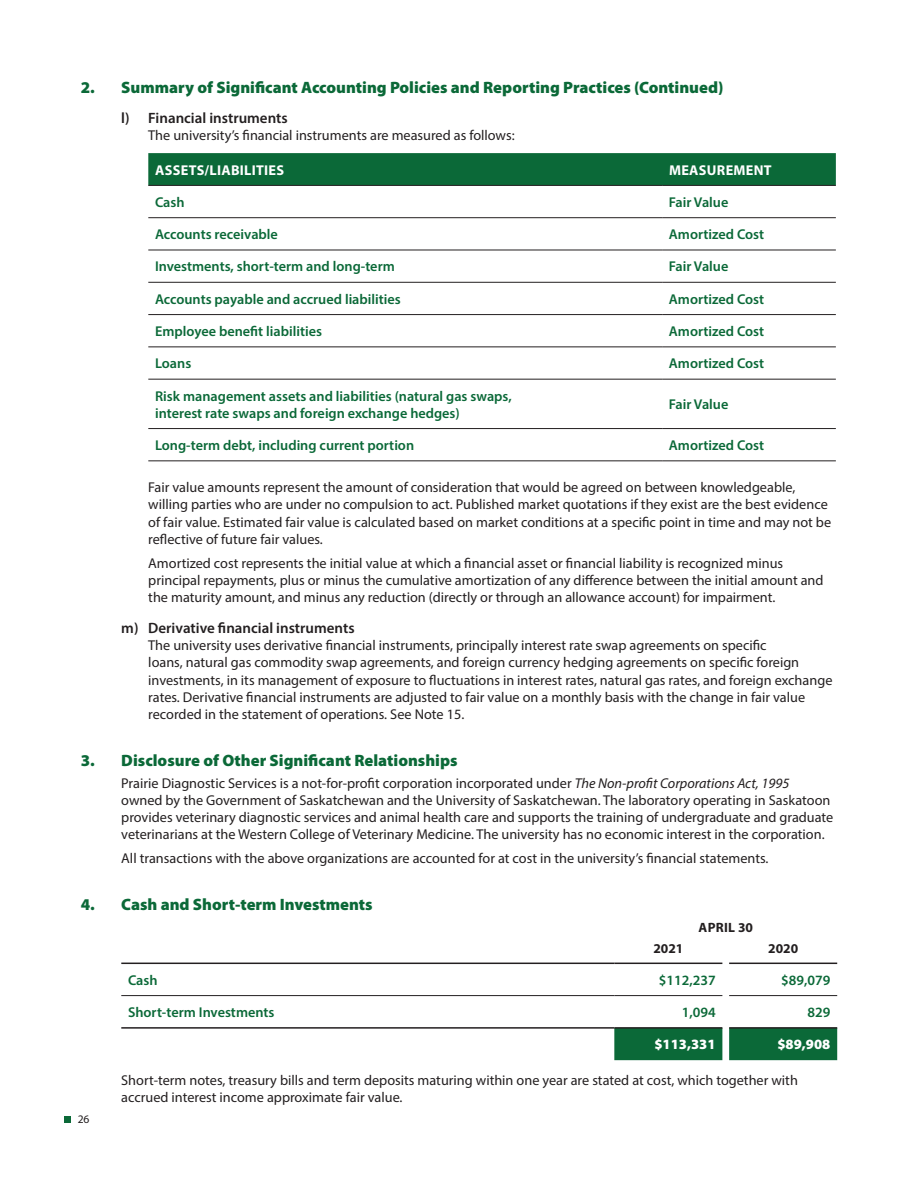
<style>
.page{position:relative;width:918px;height:1188px;background:#fff}
.page>*{position:absolute;margin:0;border:0;box-sizing:border-box;transform-origin:0 0}
.Financial_Statement{font:900 16.5px "Myriad Pro";color:#0b6938}
.Financial_Statement-2{font:600 15px "Myriad Pro";color:#231f20}
.Financial_Statement-3{font:14.25px/17.1px "Myriad Pro";color:#231f20}
.Chart_Text{font:600 14.25px/17.1px "Myriad Pro";color:#0b6938}
.Chart_Heading{font:700 14.25px "Myriad Pro";letter-spacing:.02em;color:#fff}
.Chart_Totals{font:900 14.25px "Myriad Pro";color:#fff}
.Chart_Heading-2{font:700 13.5px "Myriad Pro";color:#231f20}
.t1{font:11.55px "Myriad Pro";color:#231f20}
.s1{font-style:italic}
</style>
<div class="page">
<div style="left:64px;top:1115px;width:7px;height:7px;background:#0b6938"></div>
<div style="left:148px;top:153px;width:687px;height:32px;background:#0b6938"></div>
<hr style="left:148px;top:250px;width:514px;height:1px;background:#231f20">
<hr style="left:662px;top:250px;width:173px;height:1px;background:#231f20">
<hr style="left:148px;top:282px;width:514px;height:1px;background:#231f20">
<hr style="left:662px;top:282px;width:173px;height:1px;background:#231f20">
<hr style="left:148px;top:314px;width:514px;height:1px;background:#231f20">
<hr style="left:662px;top:314px;width:173px;height:1px;background:#231f20">
<hr style="left:148px;top:347px;width:514px;height:1px;background:#231f20">
<hr style="left:662px;top:347px;width:173px;height:1px;background:#231f20">
<hr style="left:148px;top:379px;width:514px;height:1px;background:#231f20">
<hr style="left:662px;top:379px;width:173px;height:1px;background:#231f20">
<hr style="left:148px;top:428px;width:514px;height:1px;background:#231f20">
<hr style="left:662px;top:428px;width:173px;height:1px;background:#231f20">
<hr style="left:148px;top:461px;width:514px;height:1px;background:#231f20">
<hr style="left:662px;top:461px;width:173px;height:1px;background:#231f20">
<hr style="left:148px;top:185px;width:514px;height:1px;background:#231f20">
<hr style="left:662px;top:185px;width:173px;height:1px;background:#231f20">
<hr style="left:148px;top:217px;width:514px;height:1px;background:#231f20">
<hr style="left:662px;top:217px;width:173px;height:1px;background:#231f20">
<svg style="left:614px;top:1028px;width:223px;height:32px;background:#136c3d"></svg>
<hr style="left:121px;top:995px;width:493px;height:1px;background:#231f20">
<hr style="left:614px;top:995px;width:108px;height:1px;background:#231f20">
<hr style="left:729px;top:995px;width:108px;height:1px;background:#231f20">
<hr style="left:121px;top:962px;width:493px;height:2px;background:#231f20">
<hr style="left:614px;top:962px;width:108px;height:2px;background:#231f20">
<hr style="left:729px;top:962px;width:108px;height:2px;background:#231f20">
<hr style="left:121px;top:1027px;width:493px;height:1px;background:#231f20">
<hr style="left:614px;top:1027px;width:108px;height:1px;background:#231f20">
<hr style="left:729px;top:1027px;width:108px;height:1px;background:#231f20">
<p class="Financial_Statement" style="left:81px;top:77px;width:644px">2. Summary of Significant Accounting Policies and Reporting Practices (Continued)</p>
<p class="Financial_Statement-2" style="left:121px;top:109px;width:168px">l) Financial instruments</p>
<p class="Financial_Statement-3" style="left:148px;top:127px;width:368px">The university’s financial instruments are measured as follows:</p>
<p class="Chart_Heading" style="left:155px;top:160px;width:130px">ASSETS/LIABILITIES</p>
<p class="Chart_Heading" style="left:669px;top:160px;width:104px">MEASUREMENT</p>
<p class="Chart_Text" style="left:155px;top:193px;width:31px">Cash</p>
<p class="Chart_Text" style="left:669px;top:193px;width:61px">Fair Value</p>
<p class="Chart_Text" style="left:155px;top:225px;width:124px">Accounts receivable</p>
<p class="Chart_Text" style="left:669px;top:225px;width:97px">Amortized Cost</p>
<p class="Chart_Text" style="left:155px;top:258px;width:241px">Investments, short-term and long-term</p>
<p class="Chart_Text" style="left:669px;top:258px;width:61px">Fair Value</p>
<p class="Chart_Text" style="left:155px;top:290px;width:247px">Accounts payable and accrued liabilities</p>
<p class="Chart_Text" style="left:669px;top:290px;width:97px">Amortized Cost</p>
<p class="Chart_Text" style="left:155px;top:322px;width:168px">Employee benefit liabilities</p>
<p class="Chart_Text" style="left:669px;top:322px;width:97px">Amortized Cost</p>
<p class="Chart_Text" style="left:155px;top:355px;width:38px">Loans</p>
<p class="Chart_Text" style="left:669px;top:355px;width:97px">Amortized Cost</p>
<p class="Chart_Text" style="left:155px;top:387px;width:358px">Risk management assets and liabilities (natural gas swaps, interest rate swaps and foreign exchange hedges)</p>
<p class="Chart_Text" style="left:669px;top:395px;width:61px">Fair Value</p>
<p class="Chart_Text" style="left:155px;top:436px;width:260px">Long-term debt, including current portion</p>
<p class="Chart_Text" style="left:669px;top:436px;width:97px">Amortized Cost</p>
<p class="Financial_Statement-3" style="left:148px;top:479px;width:684px">Fair value amounts represent the amount of consideration that would be agreed on between knowledgeable, willing parties who are under no compulsion to act. Published market quotations if they exist are the best evidence of fair value. Estimated fair value is calculated based on market conditions at a specific point in time and may not be reflective of future fair values.</p>
<p class="Financial_Statement-3" style="left:148px;top:554px;width:676px">Amortized cost represents the initial value at which a financial asset or financial liability is recognized minus principal repayments, plus or minus the cumulative amortization of any difference between the initial amount and the maturity amount, and minus any reduction (directly or through an allowance account) for impairment.</p>
<p class="Financial_Statement-2" style="left:121px;top:619px;width:235px">m) Derivative financial instruments</p>
<p class="Financial_Statement-3" style="left:148px;top:637px;width:685px">The university uses derivative financial instruments, principally interest rate swap agreements on specific<br>loans, natural gas commodity swap agreements, and foreign currency hedging agreements on specific foreign investments, in its management of exposure to fluctuations in interest rates, natural gas rates, and foreign exchange rates. Derivative financial instruments are adjusted to fair value on a monthly basis with the change in fair value recorded in the statement of operations. See Note 15.</p>
<p class="Financial_Statement" style="left:81px;top:749px;width:378px">3. Disclosure of Other Significant Relationships</p>
<p class="Financial_Statement-3" style="left:121px;top:774px;width:713px">Prairie Diagnostic Services is a not-for-profit corporation incorporated under <span class="s1">The Non-profit Corporations Act, 1995 </span>owned by the Government of Saskatchewan and the University of Saskatchewan. The laboratory operating in Saskatoon provides veterinary diagnostic services and animal health care and supports the training of undergraduate and graduate veterinarians at the Western College of Veterinary Medicine. The university has no economic interest in the corporation.</p>
<p class="Financial_Statement-3" style="left:121px;top:850px;width:648px">All transactions with the above organizations are accounted for at cost in the university’s financial statements.</p>
<p class="Financial_Statement" style="left:81px;top:893px;width:293px">4. Cash and Short-term Investments</p>
<p class="Chart_Heading-2" style="left:698px;top:918px;width:56px">APRIL 30</p>
<p class="Chart_Heading-2" style="left:653px;top:939px;width:31px">2021</p>
<p class="Chart_Heading-2" style="left:768px;top:939px;width:31px">2020</p>
<p class="Chart_Text" style="left:128px;top:971px;width:31px">Cash</p>
<p class="Chart_Text" style="left:658px;top:971px;width:58px">$112,237</p>
<p class="Chart_Text" style="left:781px;top:971px;width:51px">$89,079</p>
<p class="Chart_Text" style="left:128px;top:1003px;width:148px">Short-term Investments</p>
<p class="Chart_Text" style="left:681px;top:1003px;width:35px">1,094</p>
<p class="Chart_Text" style="left:807px;top:1003px;width:24px">829</p>
<p class="Chart_Totals" style="left:654px;top:1035px;width:63px">$113,331</p>
<p class="Chart_Totals" style="left:777px;top:1035px;width:55px">$89,908</p>
<p class="Financial_Statement-3" style="left:121px;top:1071px;width:678px">Short-term notes, treasury bills and term deposits maturing within one year are stated at cost, which together with accrued interest income approximate fair value.</p>
<p class="t1" style="left:78px;top:1112px;width:13px">26</p>
</div>
